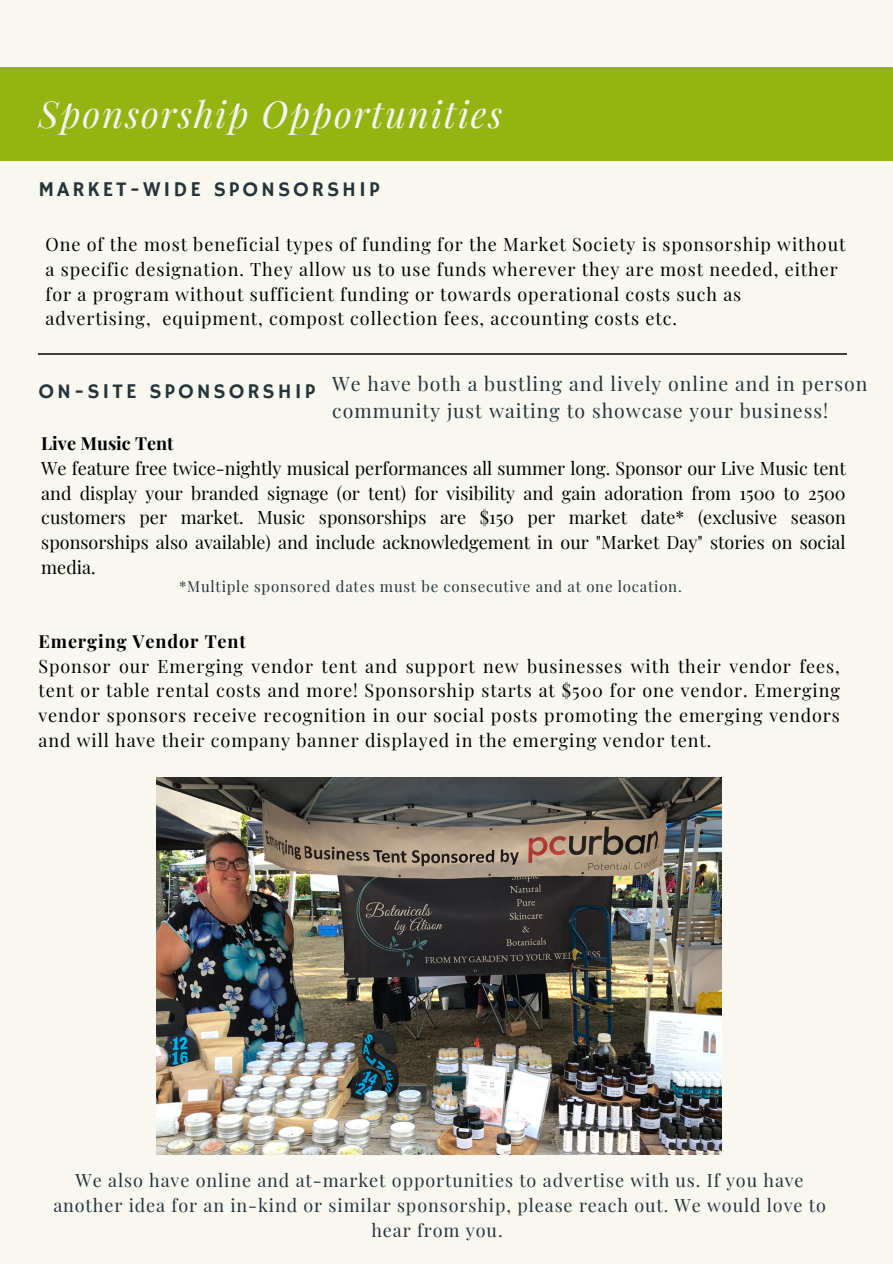
<style>
.page{position:relative;width:893px;height:1264px;background:#fff}
.page>*{position:absolute;margin:0;border:0;box-sizing:border-box;transform-origin:0 0}
.t1{font:italic 36.6px "Playfair Display";letter-spacing:.05em;color:#f6f4f1}
.t2{font:21px "Hammersmith One";letter-spacing:.14em;color:#253439}
.t3{font:19.5px/27px "Playfair Display";letter-spacing:.05em;color:#253439}
.t4{font:18px/24.8px "Playfair Display";letter-spacing:.05em;color:#000}
.t5{font:18px/24.8px "Playfair Display";color:#000}
.t6{font:18px/24.8px "Playfair Display";letter-spacing:.05em;color:#253439;text-align:center}
.t7{font:15px "Playfair Display";letter-spacing:.05em;color:#253439}
.s1{font-weight:700}
</style>
<div class="page">
<div style="left:0;top:0;width:892px;height:1263px;background:#f8f8f1"></div>
<div style="left:0;top:67px;width:892px;height:94px;background:#94b412"></div>
<hr style="left:38px;top:353px;width:808px;height:1px;background:#423e3a">
<img style="left:157px;top:778px;width:565px;height:376px">
<h1 class="t1" style="left:38px;top:88px;width:465px">Sponsorship Opportunities</h1>
<p class="t2" style="left:38px;top:177px;width:342px">MARKET-WIDE SPONSORSHIP</p>
<h4 class="t4" style="left:46px;top:231px;width:801px">One of the most beneficial types of funding for the Market Society is sponsorship without a specific designation. They allow us to use funds wherever they are most needed, either for a program without sufficient funding or towards operational costs such as advertising, equipment, compost collection fees, accounting costs etc.</h4>
<h2 class="t2" style="left:38px;top:378px;width:278px">ON-SITE SPONSORSHIP</h2>
<h4 class="t3" style="left:332px;top:370px;width:536px">We have both a bustling and lively online and in person community just waiting to showcase your business!</h4>
<h4 class="t5" style="left:41px;top:430px;width:805px"><span class="s1">Live Music Tent<br></span>We feature free twice-nightly musical performances all summer long. Sponsor our Live Music tent and display your branded signage (or tent) for visibility and gain adoration from 1500 to 2500 customers per market. Music sponsorships are $150 per market date* (exclusive season sponsorships also available) and include acknowledgement in our "Market Day" stories on social media.</h4>
<h3 class="t7" style="left:179px;top:575px;width:504px">*Multiple sponsored dates must be consecutive and at one location.</h3>
<h2 class="t4" style="left:38px;top:628px;width:802px"><span class="s1">Emerging Vendor Tent<br></span>Sponsor our Emerging vendor tent and support new businesses with their vendor fees, tent or table rental costs and more! Sponsorship starts at $500 for one vendor. Emerging vendor sponsors receive recognition in our social posts promoting the emerging vendors and will have their company banner displayed in the emerging vendor tent.</h2>
<h4 class="t6" style="left:53px;top:1167px;width:774px">We also have online and at-market opportunities to advertise with us. If you have another idea for an in-kind or similar sponsorship, please reach out. We would love to hear from you.</h4>
</div>
